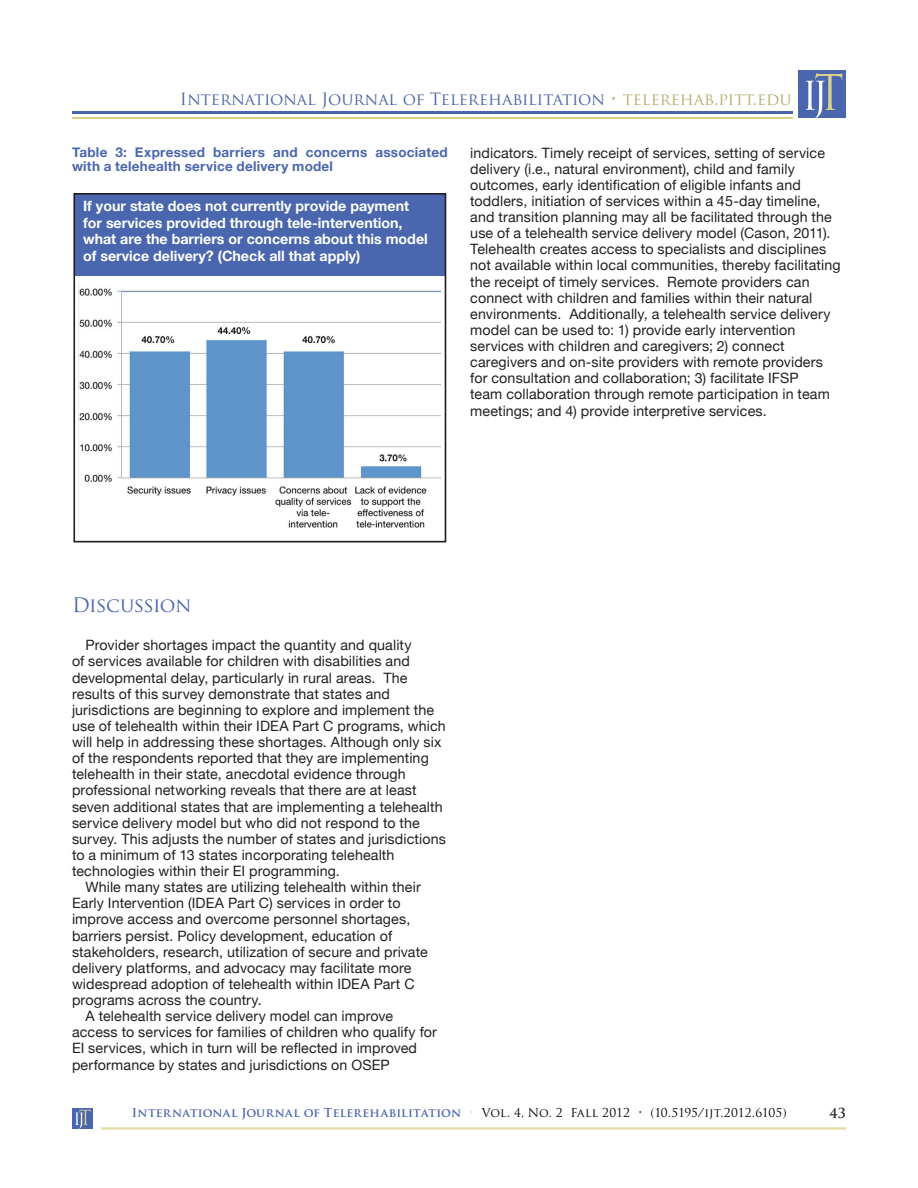
<style>
.page{position:relative;width:918px;height:1188px;background:#fff}
.page>*{position:absolute;margin:0;border:0;box-sizing:border-box;transform-origin:0 0}
.Paragraph_3{font:19.5px "Trajan Pro";letter-spacing:-.03em;color:#4966af}
.t1{font:16.5px "Trajan Pro";color:#4d66a4}
.Paragraph_1{font:14.25px/16.2px "Helvetica Neue";letter-spacing:.01em;color:#231f20}
.t2{font:700 14.25px/16.5px "Helvetica Neue";color:#fff}
.Paragraph_3-2{font:700 13.5px/14.2px "Helvetica Neue";letter-spacing:.02em;color:#4966af}
.t3{font:700 13.5px "Trajan Pro";color:#231f20}
.t4{font:12px "Trajan Pro";letter-spacing:-.01em;color:#000}
.s1{font-weight:700;color:#b5ae73}
.s2{color:#b5ae73}
.s3{font-weight:700;color:#4966af}
.s4{color:#dbd189}
</style>
<div class="page">
<div style="left:798px;top:70px;width:48px;height:48px;background:#4966af"></div>
<svg style="left:806px;top:73px;width:36px;height:45px"></svg>
<hr style="left:72px;top:112px;width:720px;height:2px;background:#4966af">
<hr style="left:72px;top:117px;width:720px;height:1px;background:#dbd189">
<div style="left:72px;top:1108px;width:20px;height:21px;background:#4966af"></div>
<svg style="left:75px;top:1109px;width:16px;height:20px"></svg>
<hr style="left:101px;top:1128px;width:745px;height:1px;background:#dbd189">
<hr style="left:101px;top:1129px;width:745px;height:1px;background:#dbd189">
<div style="left:74px;top:194px;width:372px;height:82px;background:#4966af"></div>
<img style="left:79px;top:288px;width:361px;height:240px">
<div style="left:73px;top:193px;width:373px;height:349px;border:2px solid #231f20"></div>
<p class="t1" style="left:180px;top:88px;width:613px">International Journal of Telerehabilitation <span class="s1">•</span> <span class="s2">telerehab.pitt.edu</span></p>
<p class="Paragraph_3-2" style="left:72px;top:144px;width:377px">Table 3: Expressed barriers and concerns associated with a telehealth service delivery model</p>
<p class="t2" style="left:83px;top:197px;width:346px">If your state does not currently provide payment for services provided through tele-intervention, what are the barriers or concerns about this model of service delivery? (Check all that apply)</p>
<p class="Paragraph_1" style="left:470px;top:143px;width:372px">indicators. Timely receipt of services, setting of service delivery (i.e., natural environment), child and family outcomes, early identification of eligible infants and toddlers, initiation of services within a 45-day timeline, and transition planning may all be facilitated through the use of a telehealth service delivery model (Cason, 2011).<br>Telehealth creates access to specialists and disciplines not available within local communities, thereby facilitating the receipt of timely services. Remote providers can connect with children and families within their natural environments. Additionally, a telehealth service delivery model can be used to: 1) provide early intervention services with children and caregivers; 2) connect caregivers and on-site providers with remote providers for consultation and collaboration; 3) facilitate IFSP<br>team collaboration through remote participation in team meetings; and 4) provide interpretive services.</p>
<p class="Paragraph_3" style="left:72px;top:593px;width:121px">Discussion</p>
<p class="Paragraph_1" style="left:72px;top:636px;width:375px;text-indent:14px">Provider shortages impact the quantity and quality<br>of services available for children with disabilities and developmental delay, particularly in rural areas. The results of this survey demonstrate that states and jurisdictions are beginning to explore and implement the use of telehealth within their IDEA Part C programs, which will help in addressing these shortages. Although only six of the respondents reported that they are implementing telehealth in their state, anecdotal evidence through professional networking reveals that there are at least seven additional states that are implementing a telehealth service delivery model but who did not respond to the survey. This adjusts the number of states and jurisdictions to a minimum of 13 states incorporating telehealth technologies within their EI programming.</p>
<p class="Paragraph_1" style="left:72px;top:878px;width:357px;text-indent:14px">While many states are utilizing telehealth within their Early Intervention (IDEA Part C) services in order to improve access and overcome personnel shortages, barriers persist. Policy development, education of stakeholders, research, utilization of secure and private delivery platforms, and advocacy may facilitate more widespread adoption of telehealth within IDEA Part C programs across the country.</p>
<p class="Paragraph_1" style="left:72px;top:1007px;width:366px;text-indent:14px">A telehealth service delivery model can improve access to services for families of children who qualify for EI services, which in turn will be reflected in improved performance by states and jurisdictions on OSEP</p>
<p class="t4" style="left:132px;top:1105px;width:656px"><span class="s3">International Journal of Telerehabilitation</span> <span class="s4">•</span> Vol. 4, No. 2 Fall 2012 • (10.5195/ijt.2012.6105)</p>
<p class="t3" style="left:830px;top:1105px;width:18px">43</p>
</div>
